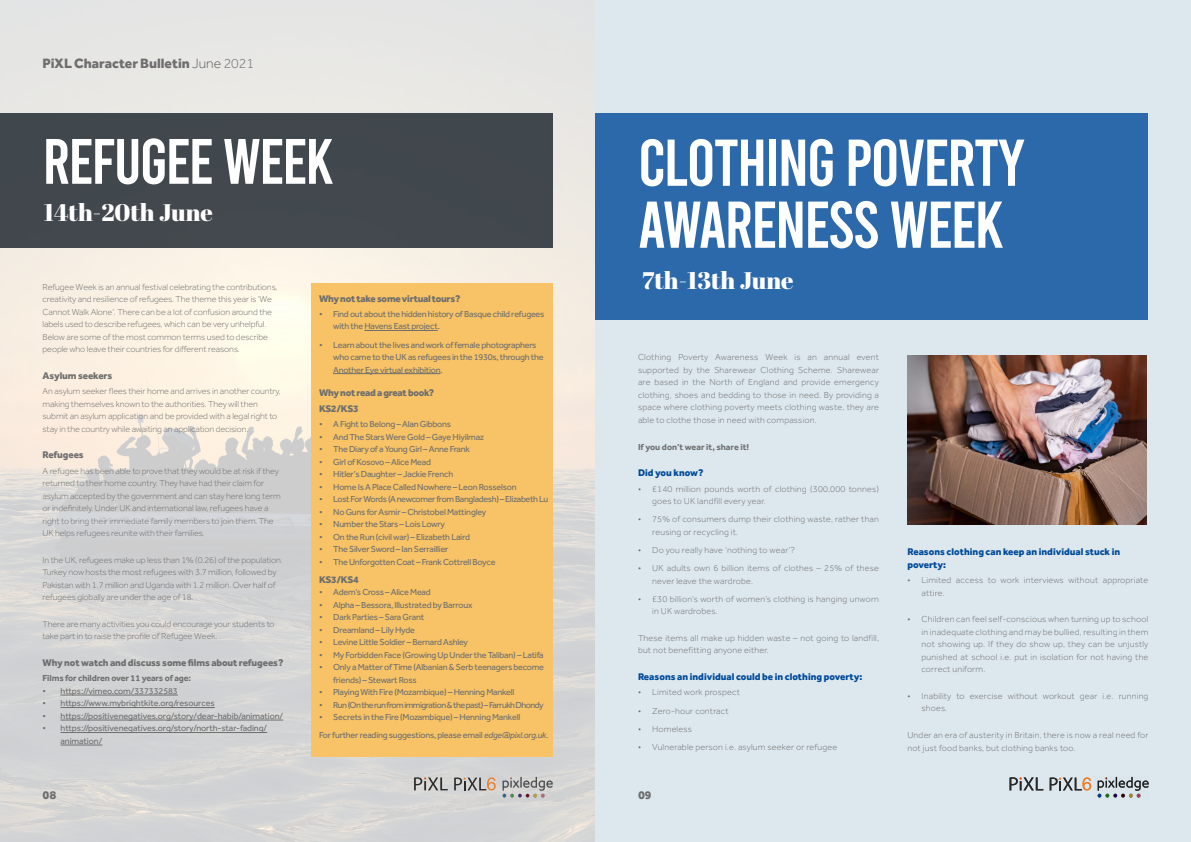
<style>
.page{position:relative;width:1191px;height:842px;background:#fff}
.page>*{position:absolute;margin:0;border:0;box-sizing:border-box;transform-origin:0 0}
.t1{font:66px/62px "Bebas";letter-spacing:-.03em;color:#fff}
.t2{font:64px "Bebas";letter-spacing:-.03em;color:#fff}
.t3{font:24px "Abril Fatface";color:#fff}
.t4{font:800 14px "Effra";color:#6e6e6e}
.t5{font:800 12px "Effra";color:#6e6e6e}
.t6{font:800 10px/15.3px "Effra";letter-spacing:-.02em;color:#6e6e6e}
.t7{font:800 10px/12.5px "Effra";color:#014a99}
.t8{font:300 9px/12.5px "Effra";letter-spacing:-.01em;color:#6e6e6e}
.t9{font:9px/12.5px "Effra";letter-spacing:-.025em;color:#6e6e6e}
.t10{font:300 9px/12.5px "Effra";letter-spacing:.02em;color:#6e6e6e}
.t11{font:700 9px "Effra";letter-spacing:-.01em;color:#6e6e6e}
.t12{font:9px "Effra";letter-spacing:-.06em;color:#6e6e6e}
.s1{font-weight:300;color:#5a5a59}
.s2{font-weight:300}
.s3{font-style:italic}
</style>
<div class="page">
<img style="left:0;top:0;width:595px;height:842px">
<div style="left:595px;top:0;width:596px;height:842px;background:#dce8ee"></div>
<svg style="left:414px;top:777px;width:34px;height:13px"></svg>
<svg style="left:1009px;top:777px;width:34px;height:13px"></svg>
<svg style="left:454px;top:777px;width:42px;height:13px"></svg>
<svg style="left:1049px;top:777px;width:42px;height:13px"></svg>
<img style="left:499px;top:777px;width:54px;height:22px">
<img style="left:1097px;top:777px;width:51px;height:21px">
<hr style="left:61px;top:695px;width:117px;height:1px;background:#6e6e6e">
<hr style="left:61px;top:707px;width:154px;height:1px;background:#6e6e6e">
<hr style="left:61px;top:720px;width:222px;height:1px;background:#6e6e6e">
<hr style="left:61px;top:732px;width:206px;height:1px;background:#6e6e6e">
<hr style="left:61px;top:745px;width:41px;height:1px;background:#6e6e6e">
<div style="left:0;top:113px;width:553px;height:135px;background:#41484d"></div>
<div style="left:312px;top:283px;width:241px;height:474px;background:#f7c366"></div>
<hr style="left:364px;top:330px;width:74px;height:1px;background:#6e6e6e">
<hr style="left:333px;top:373px;width:107px;height:1px;background:#6e6e6e">
<div style="left:595px;top:113px;width:553px;height:207px;background:#2c69aa"></div>
<img style="left:907px;top:356px;width:239px;height:168px">
<h3 class="t4" style="left:43px;top:54px;width:213px">PiXL Character Bulletin <span class="s1">June</span> <span class="s2">2021</span></h3>
<h2 class="t2" style="left:43px;top:129px;width:241px">REFUGEE WEEK</h2>
<h3 class="t3" style="left:44px;top:196px;width:170px">14th-20th June</h3>
<p class="t8" style="left:43px;top:280px;width:236px">Refugee Week is an annual festival celebrating the contributions, creativity and resilience of refugees. The theme this year is ‘We Cannot Walk Alone’. There can be a lot of confusion around the labels used to describe refugees, which can be very unhelpful.<br>Below are some of the most common terms used to describe people who leave their countries for different reasons.</p>
<p class="t6" style="left:43px;top:367px;width:71px">Asylum seekers</p>
<p class="t8" style="left:43px;top:385px;width:240px">An asylum seeker flees their home and arrives in another country, making themselves known to the authorities. They will then submit an asylum application and be provided with a legal right to stay in the country while awaiting an application decision.</p>
<p class="t6" style="left:43px;top:447px;width:43px">Refugees</p>
<p class="t8" style="left:43px;top:464px;width:240px">A refugee has been able to prove that they would be at risk if they returned to their home country. They have had their claim for asylum accepted by the government and can stay here long term or indefinitely. Under UK and international law, refugees have a right to bring their immediate family members to join them. The UK helps refugees reunite with their families.</p>
<p class="t8" style="left:43px;top:553px;width:242px">In the UK, refugees make up less than 1% (0.26) of the population.<br>Turkey now hosts the most refugees with 3.7 million, followed by Pakistan with 1.7 million and Uganda with 1.2 million. Over half of refugees globally are under the age of 18.</p>
<p class="t8" style="left:43px;top:618px;width:234px">There are many activities you could encourage your students to take part in to raise the profile of Refugee Week.</p>
<p class="t6" style="left:43px;top:655px;width:242px">Why not watch and discuss some films about refugees?</p>
<p class="t11" style="left:43px;top:673px;width:150px">Films for children over 11 years of age:</p>
<p class="t9" style="left:43px;top:684px;width:137px">• https://vimeo.com/337332583</p>
<p class="t9" style="left:43px;top:697px;width:174px">• https://www.mybrightkite.org/resources</p>
<p class="t9" style="left:43px;top:709px;width:242px">• https://positivenegatives.org/story/dear-habib/animation/</p>
<p class="t9" style="left:61px;top:722px;width:208px;text-indent:-18px">• https://positivenegatives.org/story/north-star-fading/ animation/</p>
<p class="t6" style="left:319px;top:290px;width:143px">Why not take some virtual tours?</p>
<p class="t9" style="left:333px;top:307px;width:213px;text-indent:-14px">• Find out about the hidden history of Basque child refugees with the Havens East project.</p>
<p class="t9" style="left:333px;top:338px;width:212px;text-indent:-14px">• Learn about the lives and work of female photographers who came to the UK as refugees in the 1930s, through the<br>Another Eye virtual exhibition.</p>
<p class="t6" style="left:319px;top:385px;width:117px">Why not read a great book?<br>KS2/KS3</p>
<p class="t9" style="left:319px;top:418px;width:134px">• A Fight to Belong – Alan Gibbons</p>
<p class="t9" style="left:319px;top:430px;width:167px">• And The Stars Were Gold – Gaye Hiyilmaz</p>
<p class="t9" style="left:319px;top:443px;width:152px">• The Diary of a Young Girl – Anne Frank</p>
<p class="t9" style="left:319px;top:455px;width:114px">• Girl of Kosovo – Alice Mead</p>
<p class="t9" style="left:319px;top:468px;width:136px">• Hitler’s Daughter – Jackie French</p>
<p class="t9" style="left:319px;top:480px;width:199px">• Home Is A Place Called Nowhere – Leon Rosselson</p>
<p class="t9" style="left:319px;top:493px;width:231px">• Lost For Words (A newcomer from Bangladesh) – Elizabeth Lu</p>
<p class="t9" style="left:319px;top:505px;width:169px">• No Guns for Asmir – Christobel Mattingley</p>
<p class="t9" style="left:319px;top:518px;width:127px">• Number the Stars – Lois Lowry</p>
<p class="t9" style="left:319px;top:530px;width:153px">• On the Run (civil war) – Elizabeth Laird</p>
<p class="t9" style="left:319px;top:543px;width:131px">• The Silver Sword – Ian Serraillier</p>
<p class="t9" style="left:319px;top:555px;width:178px">• The Unforgotten Coat – Frank Cottrell Boyce</p>
<p class="t6" style="left:319px;top:571px;width:41px">KS3/KS4</p>
<p class="t9" style="left:319px;top:586px;width:113px">• Adem’s Cross – Alice Mead</p>
<p class="t9" style="left:319px;top:598px;width:155px">• Alpha – Bessora, Illustrated by Barroux</p>
<p class="t9" style="left:319px;top:611px;width:107px">• Dark Parties – Sara Grant</p>
<p class="t9" style="left:319px;top:623px;width:97px">• Dreamland – Lily Hyde</p>
<p class="t9" style="left:319px;top:636px;width:151px">• Levine Little Soldier – Bernard Ashley</p>
<p class="t9" style="left:319px;top:648px;width:226px">• My Forbidden Face (Growing Up Under the Taliban) – Latifa</p>
<p class="t9" style="left:333px;top:661px;width:212px;text-indent:-14px">• Only a Matter of Time (Albanian &amp; Serb teenagers become friends) – Stewart Ross</p>
<p class="t9" style="left:319px;top:686px;width:197px">• Playing With Fire (Mozambique) – Henning Mankell</p>
<p class="t12" style="left:319px;top:699px;width:226px">• Run (On the run from immigration &amp; the past) – Farrukh Dhondy</p>
<p class="t9" style="left:319px;top:708px;width:231px;line-height:18.2px">• Secrets in the Fire (Mozambique) – Henning Mankell<br>For further reading suggestions, please email <span class="s3">edge@pixl.org.uk</span>.</p>
<h1 class="t1" style="left:638px;top:132px;width:389px">CLOTHING POVERTY<br>AWARENESS WEEK</h1>
<h3 class="t3" style="left:642px;top:264px;width:153px">7th-13th June</h3>
<p class="t8" style="left:638px;top:351px;width:242px;text-align:justify">Clothing Poverty Awareness Week is an annual event supported by the Sharewear Clothing Scheme. Sharewear are based in the North of England and provide emergency clothing, shoes and bedding to those in need. By providing a space where clothing poverty meets clothing waste, they are able to clothe those in need with compassion.</p>
<p class="t11" style="left:638px;top:441px;width:113px">If you don’t wear it, share it!</p>
<p class="t7" style="left:638px;top:466px;width:67px">Did you know?</p>
<p class="t10" style="left:652px;top:482px;width:228px;text-indent:-14px">• £140 million pounds worth of clothing (300,000 tonnes) goes to UK landfill every year.</p>
<p class="t10" style="left:652px;top:513px;width:228px;text-indent:-14px">• 75% of consumers dump their clothing waste, rather than reusing or recycling it.</p>
<p class="t10" style="left:638px;top:544px;width:158px">• Do you really have ‘nothing to wear’?</p>
<p class="t10" style="left:652px;top:562px;width:228px;text-indent:-14px">• UK adults own 6 billion items of clothes – 25% of these never leave the wardrobe.</p>
<p class="t10" style="left:652px;top:592px;width:228px;text-indent:-14px">• £30 billion’s worth of women’s clothing is hanging unworn in UK wardrobes.</p>
<p class="t10" style="left:638px;top:632px;width:242px">These items all make up hidden waste – not going to landfill, but not benefitting anyone either.</p>
<p class="t7" style="left:638px;top:670px;width:226px">Reasons an individual could be in clothing poverty:</p>
<p class="t10" style="left:638px;top:686px;width:103px">• Limited work prospect</p>
<p class="t10" style="left:638px;top:704px;width:92px">• Zero-hour contract</p>
<p class="t10" style="left:638px;top:722px;width:55px">• Homeless</p>
<p class="t10" style="left:638px;top:741px;width:201px">• Vulnerable person i.e. asylum seeker or refugee</p>
<p class="t7" style="left:907px;top:545px;width:214px">Reasons clothing can keep an individual stuck in poverty:</p>
<p class="t10" style="left:921px;top:574px;width:228px;text-indent:-14px">• Limited access to work interviews without appropriate attire.</p>
<p class="t8" style="left:921px;top:613px;width:228px;text-align:justify;text-indent:-14px">• Children can feel self-conscious when turning up to school in inadequate clothing and may be bullied, resulting in them not showing up. If they do show up, they can be unjustly punished at school i.e. put in isolation for not having the correct uniform.</p>
<p class="t10" style="left:921px;top:690px;width:228px;text-indent:-14px">• Inability to exercise without workout gear i.e. running shoes.</p>
<p class="t10" style="left:907px;top:729px;width:242px">Under an era of austerity in Britain, there is now a real need for not just food banks, but clothing banks too.</p>
<h3 class="t5" style="left:43px;top:788px;width:15px">08</h3>
<h3 class="t5" style="left:638px;top:788px;width:15px">09</h3>
</div>
